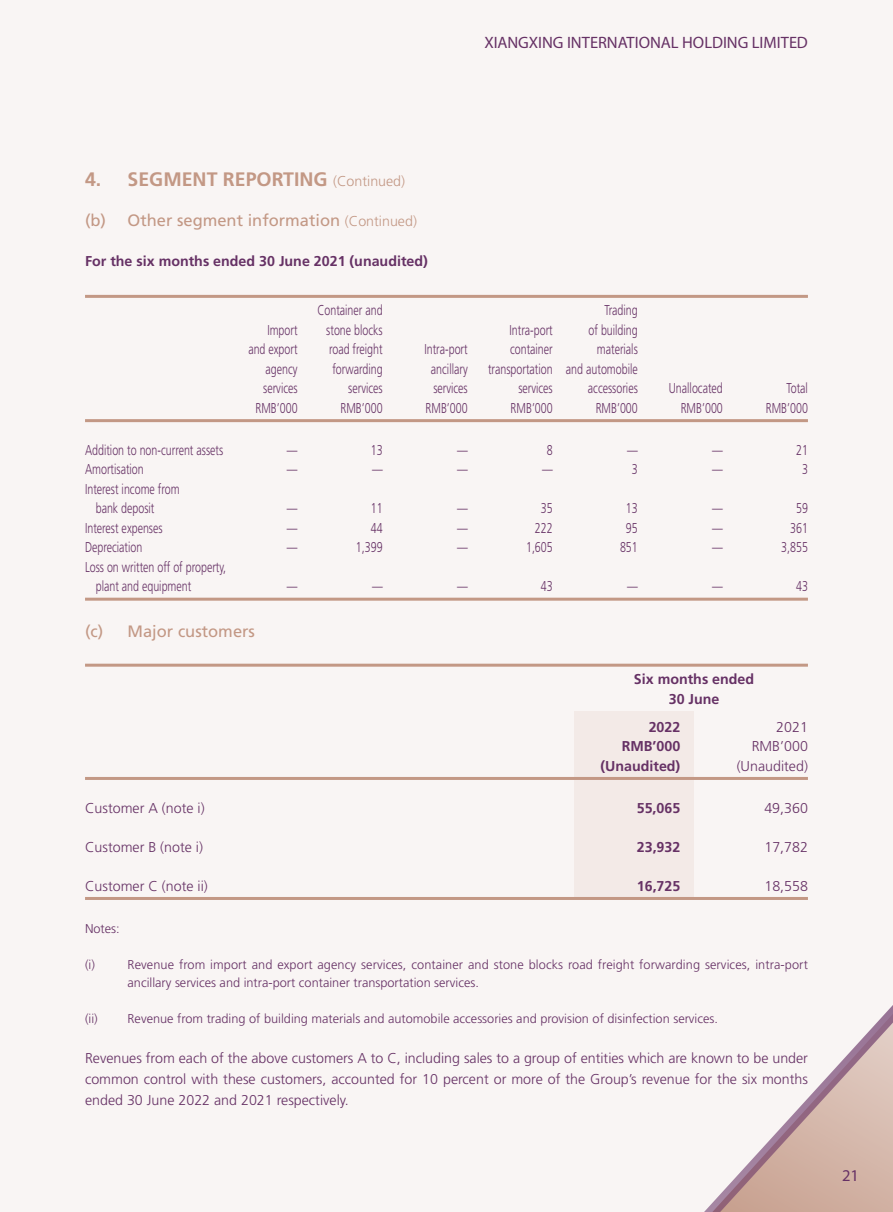
<style>
.page{position:relative;width:893px;height:1212px;background:#f9f5f4}
.page>*{position:absolute;margin:0;border:0;box-sizing:border-box;transform-origin:0 0}
.t1{font:700 19.5px "Frutiger LT Std";color:#c39885}
.t2{font:16.5px "Frutiger LT Std";color:#c39885}
.t3{font:16.5px "Myriad Pro";letter-spacing:-.005em;color:#663165}
.t4{font:300 14.25px/19.5px "Frutiger LT Std";color:#663165;scale:.75 1}
.t5{font:300 14.25px/21px "Frutiger LT Std";color:#663165;text-align:justify}
.t6{font:700 14.25px/19.5px "Frutiger LT Std";color:#663165;text-align:center}
.t7{font:300 12.75px/18px "Frutiger LT Std";color:#663165}
.s1{font-weight:300;font-size:14.25px}
</style>
<div class="page">
<svg style="left:704px;top:1005px;width:189px;height:207px"></svg>
<div style="left:574px;top:711px;width:119px;height:188px;background:#f3eae7"></div>
<hr style="left:85px;top:295px;width:723px;height:3px;background:#c39885">
<hr style="left:85px;top:419px;width:723px;height:3px;background:#c39885">
<hr style="left:85px;top:598px;width:723px;height:3px;background:#c39885">
<hr style="left:85px;top:664px;width:723px;height:3px;background:#c39885">
<hr style="left:85px;top:777px;width:723px;height:3px;background:#c39885">
<hr style="left:85px;top:897px;width:723px;height:3px;background:#c39885">
<p class="t3" style="left:484px;top:32px;width:325px">XIANGXING INTERNATIONAL HOLDING LIMITED</p>
<h1 class="t1" style="left:85px;top:168px;width:322px">4. SEGMENT REPORTING <span class="s1">(Continued)</span></h1>
<p class="t2" style="left:85px;top:210px;width:333px">(b) Other segment information <span class="s1">(Continued)</span></p>
<p class="t6" style="left:85px;top:251px;width:344px">For the six months ended 30 June 2021 (unaudited)</p>
<p class="t4" style="left:317px;top:301px;width:89px">Container and</p>
<p class="t4" style="left:604px;top:301px;width:46px">Trading</p>
<p class="t4" style="left:267px;top:320px;width:42px">Import</p>
<p class="t4" style="left:326px;top:320px;width:77px">stone blocks</p>
<p class="t4" style="left:509px;top:320px;width:59px">Intra-port</p>
<p class="t4" style="left:588px;top:320px;width:67px">of building</p>
<p class="t4" style="left:248px;top:340px;width:67px">and export</p>
<p class="t4" style="left:329px;top:340px;width:73px">road freight</p>
<p class="t4" style="left:424px;top:340px;width:59px">Intra-port</p>
<p class="t4" style="left:510px;top:340px;width:58px">container</p>
<p class="t4" style="left:597px;top:340px;width:56px">materials</p>
<p class="t4" style="left:266px;top:359px;width:44px">agency</p>
<p class="t4" style="left:332px;top:359px;width:69px">forwarding</p>
<p class="t4" style="left:431px;top:359px;width:51px">ancillary</p>
<p class="t4" style="left:488px;top:359px;width:201px">transportation and automobile</p>
<p class="t4" style="left:263px;top:379px;width:47px">services</p>
<p class="t4" style="left:348px;top:379px;width:47px">services</p>
<p class="t4" style="left:433px;top:379px;width:47px">services</p>
<p class="t4" style="left:518px;top:379px;width:47px">services</p>
<p class="t4" style="left:588px;top:379px;width:68px">accessories</p>
<p class="t4" style="left:669px;top:379px;width:74px">Unallocated</p>
<p class="t4" style="left:787px;top:379px;width:30px">Total</p>
<p class="t4" style="left:255px;top:398px;width:58px">RMB’000</p>
<p class="t4" style="left:340px;top:398px;width:58px">RMB’000</p>
<p class="t4" style="left:426px;top:398px;width:58px">RMB’000</p>
<p class="t4" style="left:511px;top:398px;width:58px">RMB’000</p>
<p class="t4" style="left:596px;top:398px;width:58px">RMB’000</p>
<p class="t4" style="left:681px;top:398px;width:58px">RMB’000</p>
<p class="t4" style="left:766px;top:398px;width:58px">RMB’000</p>
<p class="t4" style="left:85px;top:440px;width:186px">Addition to non-current assets</p>
<p class="t4" style="left:287px;top:440px;width:16px">—</p>
<p class="t4" style="left:371px;top:440px;width:17px">13</p>
<p class="t4" style="left:457px;top:440px;width:16px">—</p>
<p class="t4" style="left:547px;top:440px;width:9px">8</p>
<p class="t4" style="left:627px;top:440px;width:16px">—</p>
<p class="t4" style="left:712px;top:440px;width:16px">—</p>
<p class="t4" style="left:796px;top:440px;width:17px">21</p>
<p class="t4" style="left:85px;top:460px;width:80px">Amortisation</p>
<p class="t4" style="left:287px;top:460px;width:16px">—</p>
<p class="t4" style="left:372px;top:460px;width:16px">—</p>
<p class="t4" style="left:457px;top:460px;width:16px">—</p>
<p class="t4" style="left:542px;top:460px;width:16px">—</p>
<p class="t4" style="left:632px;top:460px;width:9px">3</p>
<p class="t4" style="left:712px;top:460px;width:16px">—</p>
<p class="t4" style="left:802px;top:460px;width:9px">3</p>
<p class="t4" style="left:96px;top:479px;width:113px;text-indent:-11px">Interest income from bank deposit</p>
<p class="t4" style="left:287px;top:499px;width:16px">—</p>
<p class="t4" style="left:371px;top:499px;width:17px">11</p>
<p class="t4" style="left:457px;top:499px;width:16px">—</p>
<p class="t4" style="left:541px;top:499px;width:17px">35</p>
<p class="t4" style="left:626px;top:499px;width:17px">13</p>
<p class="t4" style="left:712px;top:499px;width:16px">—</p>
<p class="t4" style="left:796px;top:499px;width:17px">59</p>
<p class="t4" style="left:85px;top:518px;width:105px">Interest expenses</p>
<p class="t4" style="left:287px;top:518px;width:16px">—</p>
<p class="t4" style="left:371px;top:518px;width:17px">44</p>
<p class="t4" style="left:457px;top:518px;width:16px">—</p>
<p class="t4" style="left:535px;top:518px;width:25px">222</p>
<p class="t4" style="left:626px;top:518px;width:17px">95</p>
<p class="t4" style="left:712px;top:518px;width:16px">—</p>
<p class="t4" style="left:790px;top:518px;width:25px">361</p>
<p class="t4" style="left:85px;top:538px;width:78px">Depreciation</p>
<p class="t4" style="left:287px;top:538px;width:16px">—</p>
<p class="t4" style="left:356px;top:538px;width:37px">1,399</p>
<p class="t4" style="left:457px;top:538px;width:16px">—</p>
<p class="t4" style="left:526px;top:538px;width:37px">1,605</p>
<p class="t4" style="left:620px;top:538px;width:25px">851</p>
<p class="t4" style="left:712px;top:538px;width:16px">—</p>
<p class="t4" style="left:781px;top:538px;width:37px">3,855</p>
<p class="t4" style="left:96px;top:557px;width:175px;text-indent:-11px">Loss on written off of property, plant and equipment</p>
<p class="t4" style="left:287px;top:577px;width:16px">—</p>
<p class="t4" style="left:372px;top:577px;width:16px">—</p>
<p class="t4" style="left:457px;top:577px;width:16px">—</p>
<p class="t4" style="left:541px;top:577px;width:17px">43</p>
<p class="t4" style="left:627px;top:577px;width:16px">—</p>
<p class="t4" style="left:712px;top:577px;width:16px">—</p>
<p class="t4" style="left:796px;top:577px;width:17px">43</p>
<p class="t2" style="left:85px;top:621px;width:171px">(c) Major customers</p>
<p class="t6" style="left:634px;top:669px;width:122px">Six months ended<br>30 June</p>
<p class="t6" style="left:649px;top:717px;width:33px">2022</p>
<p class="t5" style="left:776px;top:716px;width:33px">2021</p>
<p class="t6" style="left:622px;top:736px;width:60px">RMB’000</p>
<p class="t5" style="left:752px;top:736px;width:58px">RMB’000</p>
<p class="t6" style="left:600px;top:756px;width:81px">(Unaudited)</p>
<p class="t5" style="left:737px;top:755px;width:73px">(Unaudited)</p>
<p class="t5" style="left:85px;top:797px;width:121px">Customer A (note i)</p>
<p class="t6" style="left:637px;top:798px;width:45px">55,065</p>
<p class="t5" style="left:764px;top:797px;width:45px">49,360</p>
<p class="t5" style="left:85px;top:836px;width:119px">Customer B (note i)</p>
<p class="t6" style="left:637px;top:837px;width:45px">23,932</p>
<p class="t5" style="left:764px;top:836px;width:45px">17,782</p>
<p class="t5" style="left:85px;top:875px;width:124px">Customer C (note ii)</p>
<p class="t6" style="left:637px;top:876px;width:45px">16,725</p>
<p class="t5" style="left:764px;top:875px;width:45px">18,558</p>
<p class="t7" style="left:85px;top:919px;width:36px">Notes:</p>
<p class="t7" style="left:85px;top:955px;width:11px">(i)</p>
<p class="t7" style="left:128px;top:955px;width:682px">Revenue from import and export agency services, container and stone blocks road freight forwarding services, intra-port ancillary services and intra-port container transportation services.</p>
<p class="t7" style="left:85px;top:1009px;width:634px">(ii) Revenue from trading of building materials and automobile accessories and provision of disinfection services.</p>
<p class="t5" style="left:85px;top:1048px;width:724px">Revenues from each of the above customers A to C, including sales to a group of entities which are known to be under common control with these customers, accounted for 10 percent or more of the Group’s revenue for the six months ended 30 June 2022 and 2021 respectively.</p>
<p class="t3" style="left:842px;top:1166px;width:18px">21</p>
</div>
